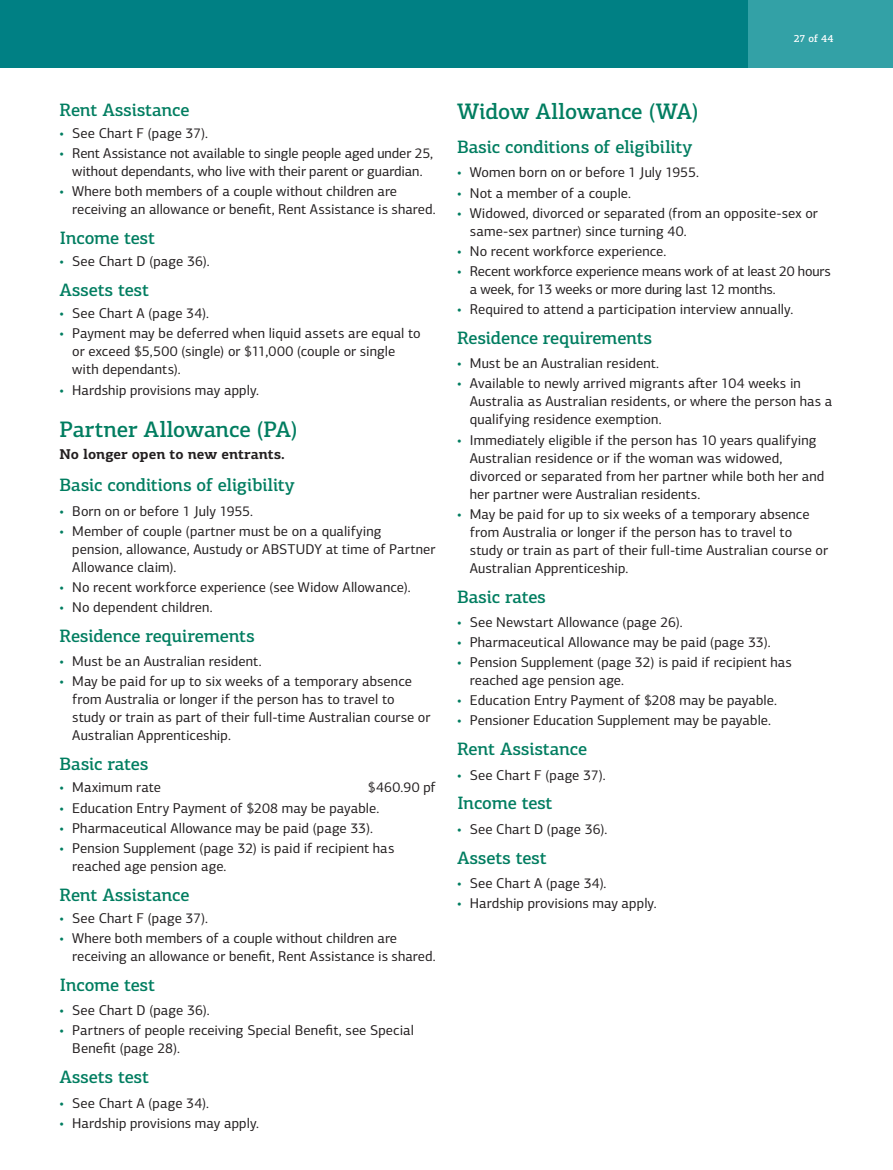
<style>
.page{position:relative;width:893px;height:1170px;background:#fff}
.page>*{position:absolute;margin:0;border:0;box-sizing:border-box;transform-origin:0 0}
.t1{font:500 22.5px "PF Centro Slab Pro";letter-spacing:-.015em;color:#007d60}
.t2{font:500 18px "PF Centro Slab Pro";letter-spacing:-.01em;color:#007d60}
.t3{font:14.25px/18px "PF Centro Sans Pro";letter-spacing:.005em;color:#231f20}
.t4{font:14.25px/18px "PF Centro Sans Pro";letter-spacing:-.015em;color:#231f20}
.t5{font:700 14.25px "PF Centro Slab Pro";color:#231f20}
.t6{font:500 10.5px "PF Centro Slab Pro";color:#fff}
.s1{color:#007d60}
</style>
<div class="page">
<div style="left:0;top:0;width:893px;height:68px;background:#008084"></div>
<div style="left:748px;top:0;width:145px;height:68px;background:#33a1a6"></div>
<p class="t6" style="left:794px;top:32px;width:41px">27 of 44</p>
<p class="t2" style="left:60px;top:98px;width:132px">Rent Assistance</p>
<p class="t3" style="left:60px;top:124px;width:150px"><span class="s1">•</span> See Chart F (page 37).</p>
<p class="t3" style="left:60px;top:144px;width:375px;text-align:center"><span class="s1">•</span> Rent Assistance not available to single people aged under 25, without dependants, who live with their parent or guardian.</p>
<p class="t3" style="left:72px;top:182px;width:365px;text-indent:-13px"><span class="s1">•</span> Where both members of a couple without children are receiving an allowance or benefit, Rent Assistance is shared.</p>
<p class="t2" style="left:60px;top:226px;width:97px">Income test</p>
<p class="t3" style="left:60px;top:252px;width:152px"><span class="s1">•</span> See Chart D (page 36).</p>
<p class="t2" style="left:60px;top:278px;width:91px">Assets test</p>
<p class="t3" style="left:60px;top:304px;width:151px"><span class="s1">•</span> See Chart A (page 34).</p>
<p class="t3" style="left:72px;top:324px;width:350px;text-indent:-13px"><span class="s1">•</span> Payment may be deferred when liquid assets are equal to or exceed $5,500 (single) or $11,000 (couple or single with dependants).</p>
<p class="t3" style="left:60px;top:380px;width:201px"><span class="s1">•</span> Hardship provisions may apply.</p>
<h1 class="t1" style="left:60px;top:415px;width:240px">Partner Allowance (PA)</h1>
<p class="t5" style="left:60px;top:445px;width:227px">No longer open to new entrants.</p>
<p class="t2" style="left:60px;top:474px;width:237px">Basic conditions of eligibility</p>
<p class="t3" style="left:60px;top:501px;width:195px"><span class="s1">•</span> Born on or before 1 July 1955.</p>
<p class="t3" style="left:72px;top:522px;width:365px;text-indent:-13px"><span class="s1">•</span> Member of couple (partner must be on a qualifying<br>pension, allowance, Austudy or ABSTUDY at time of Partner<br>Allowance claim).</p>
<p class="t3" style="left:60px;top:578px;width:353px"><span class="s1">•</span> No recent workforce experience (see Widow Allowance).</p>
<p class="t3" style="left:60px;top:598px;width:155px"><span class="s1">•</span> No dependent children.</p>
<p class="t2" style="left:60px;top:624px;width:197px">Residence requirements</p>
<p class="t3" style="left:60px;top:652px;width:204px"><span class="s1">•</span> Must be an Australian resident.</p>
<p class="t3" style="left:72px;top:672px;width:360px;text-indent:-13px"><span class="s1">•</span> May be paid for up to six weeks of a temporary absence from Australia or longer if the person has to travel to study or train as part of their full-time Australian course or Australian Apprenticeship.</p>
<p class="t2" style="left:60px;top:752px;width:90px">Basic rates</p>
<p class="t3" style="left:60px;top:778px;width:103px"><span class="s1">•</span> Maximum rate</p>
<p class="t3" style="left:368px;top:778px;width:70px">$460.90 pf</p>
<p class="t3" style="left:60px;top:798px;width:321px"><span class="s1">•</span> Education Entry Payment of $208 may be payable.</p>
<p class="t3" style="left:60px;top:818px;width:315px"><span class="s1">•</span> Pharmaceutical Allowance may be paid (page 33).</p>
<p class="t3" style="left:72px;top:838px;width:324px;text-indent:-13px"><span class="s1">•</span> Pension Supplement (page 32) is paid if recipient has reached age pension age.</p>
<p class="t2" style="left:60px;top:883px;width:132px">Rent Assistance</p>
<p class="t3" style="left:60px;top:909px;width:150px"><span class="s1">•</span> See Chart F (page 37).</p>
<p class="t3" style="left:72px;top:929px;width:365px;text-indent:-13px"><span class="s1">•</span> Where both members of a couple without children are receiving an allowance or benefit, Rent Assistance is shared.</p>
<p class="t2" style="left:60px;top:973px;width:97px">Income test</p>
<p class="t3" style="left:60px;top:1001px;width:152px"><span class="s1">•</span> See Chart D (page 36).</p>
<p class="t3" style="left:72px;top:1021px;width:343px;text-indent:-13px"><span class="s1">•</span> Partners of people receiving Special Benefit, see Special<br>Benefit (page 28).</p>
<p class="t2" style="left:60px;top:1065px;width:91px">Assets test</p>
<p class="t3" style="left:60px;top:1093px;width:151px"><span class="s1">•</span> See Chart A (page 34).</p>
<p class="t3" style="left:60px;top:1113px;width:201px"><span class="s1">•</span> Hardship provisions may apply.</p>
<h1 class="t1" style="left:457px;top:97px;width:243px">Widow Allowance (WA)</h1>
<p class="t2" style="left:457px;top:136px;width:237px">Basic conditions of eligibility</p>
<p class="t3" style="left:457px;top:163px;width:243px"><span class="s1">•</span> Women born on or before 1 July 1955.</p>
<p class="t3" style="left:457px;top:184px;width:176px"><span class="s1">•</span> Not a member of a couple.</p>
<p class="t3" style="left:470px;top:204px;width:350px;text-indent:-13px"><span class="s1">•</span> Widowed, divorced or separated (from an opposite-sex or same-sex partner) since turning 40.</p>
<p class="t3" style="left:457px;top:242px;width:211px"><span class="s1">•</span> No recent workforce experience.</p>
<p class="t4" style="left:470px;top:262px;width:362px;text-indent:-13px"><span class="s1">•</span> Recent workforce experience means work of at least 20 hours a week, for 13 weeks or more during last 12 months.</p>
<p class="t3" style="left:457px;top:300px;width:338px"><span class="s1">•</span> Required to attend a participation interview annually.</p>
<p class="t2" style="left:457px;top:326px;width:197px">Residence requirements</p>
<p class="t3" style="left:457px;top:354px;width:204px"><span class="s1">•</span> Must be an Australian resident.</p>
<p class="t3" style="left:470px;top:374px;width:364px;text-indent:-13px"><span class="s1">•</span> Available to newly arrived migrants after 104 weeks in<br>Australia as Australian residents, or where the person has a qualifying residence exemption.</p>
<p class="t3" style="left:470px;top:430px;width:356px;text-indent:-13px"><span class="s1">•</span> Immediately eligible if the person has 10 years qualifying Australian residence or if the woman was widowed, divorced or separated from her partner while both her and her partner were Australian residents.</p>
<p class="t3" style="left:470px;top:505px;width:360px;text-indent:-13px"><span class="s1">•</span> May be paid for up to six weeks of a temporary absence from Australia or longer if the person has to travel to study or train as part of their full-time Australian course or Australian Apprenticeship.</p>
<p class="t2" style="left:457px;top:585px;width:90px">Basic rates</p>
<p class="t3" style="left:457px;top:613px;width:227px"><span class="s1">•</span> See Newstart Allowance (page 26).</p>
<p class="t3" style="left:457px;top:633px;width:315px"><span class="s1">•</span> Pharmaceutical Allowance may be paid (page 33).</p>
<p class="t3" style="left:470px;top:653px;width:324px;text-indent:-13px"><span class="s1">•</span> Pension Supplement (page 32) is paid if recipient has reached age pension age.</p>
<p class="t3" style="left:457px;top:691px;width:321px"><span class="s1">•</span> Education Entry Payment of $208 may be payable.</p>
<p class="t3" style="left:457px;top:711px;width:316px"><span class="s1">•</span> Pensioner Education Supplement may be payable.</p>
<p class="t2" style="left:457px;top:737px;width:132px">Rent Assistance</p>
<p class="t3" style="left:457px;top:765px;width:150px"><span class="s1">•</span> See Chart F (page 37).</p>
<p class="t2" style="left:457px;top:792px;width:97px">Income test</p>
<p class="t3" style="left:457px;top:819px;width:152px"><span class="s1">•</span> See Chart D (page 36).</p>
<p class="t2" style="left:457px;top:846px;width:91px">Assets test</p>
<p class="t3" style="left:457px;top:874px;width:151px"><span class="s1">•</span> See Chart A (page 34).</p>
<p class="t3" style="left:457px;top:894px;width:201px"><span class="s1">•</span> Hardship provisions may apply.</p>
</div>
